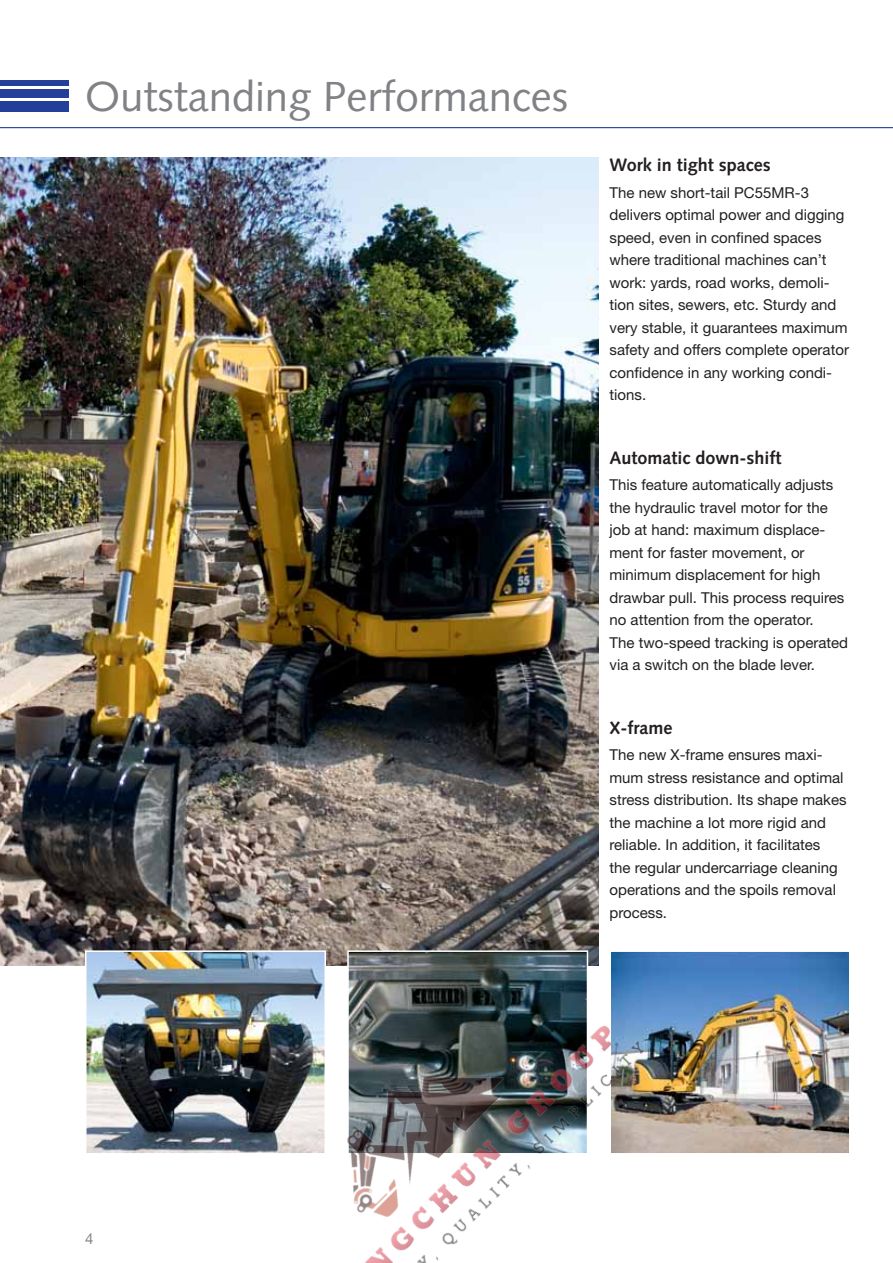
<style>
.page{position:relative;width:893px;height:1263px;background:#fff}
.page>*{position:absolute;margin:0;border:0;box-sizing:border-box;transform-origin:0 0}
.t1{font:42px "Syntax LTCE";color:#808285}
.t2{font:700 18px "Syntax LTCE";color:#231f20}
.t3{font:15px/22.5px "Helvetica Neue LT Pro";color:#231f20}
.t4{font:15px "Helvetica Neue LT Pro";color:#808285}
</style>
<div class="page">
<hr style="left:0;top:127px;width:893px;height:1px;background:#223f9a">
<div style="left:0;top:101px;width:68px;height:10px;background:#223f9a"></div>
<div style="left:0;top:89px;width:68px;height:8px;background:#223f9a"></div>
<div style="left:0;top:80px;width:68px;height:5px;background:#223f9a"></div>
<img style="left:0;top:157px;width:599px;height:808px">
<img style="left:678px;top:953px;width:169px;height:199px">
<div style="left:609px;top:950px;width:241px;height:205px;border:2px solid #fff"></div>
<img style="left:88px;top:953px;width:127px;height:199px">
<div style="left:85px;top:950px;width:241px;height:205px;border:2px solid #fff"></div>
<img style="left:215px;top:927px;width:463px;height:336px">
<h1 class="t1" style="left:85px;top:77px;width:485px">Outstanding Performances</h1>
<p class="t2" style="left:609px;top:156px;width:163px">Work in tight spaces</p>
<p class="t3" style="left:609px;top:183px;width:241px">The new short-tail PC55MR-3 delivers optimal power and digging speed, even in confined spaces where traditional machines can’t work: yards, road works, demoli&shy;tion sites, sewers, etc. Sturdy and very stable, it guarantees maximum safety and offers complete operator confidence in any working condi&shy;tions.</p>
<p class="t2" style="left:609px;top:449px;width:174px">Automatic down-shift</p>
<p class="t3" style="left:609px;top:476px;width:240px">This feature automatically adjusts the hydraulic travel motor for the job at hand: maximum displace&shy;ment for faster movement, or minimum displacement for high drawbar pull. This process requires no attention from the operator.<br>The two-speed tracking is operated via a switch on the blade lever.</p>
<p class="t2" style="left:609px;top:719px;width:64px">X-frame</p>
<p class="t3" style="left:609px;top:746px;width:239px">The new X-frame ensures maxi&shy;mum stress resistance and optimal stress distribution. Its shape makes the machine a lot more rigid and reliable. In addition, it facilitates<br>the regular undercarriage cleaning operations and the spoils removal process.</p>
<p class="t4" style="left:85px;top:1233px;width:10px">4</p>
</div>
